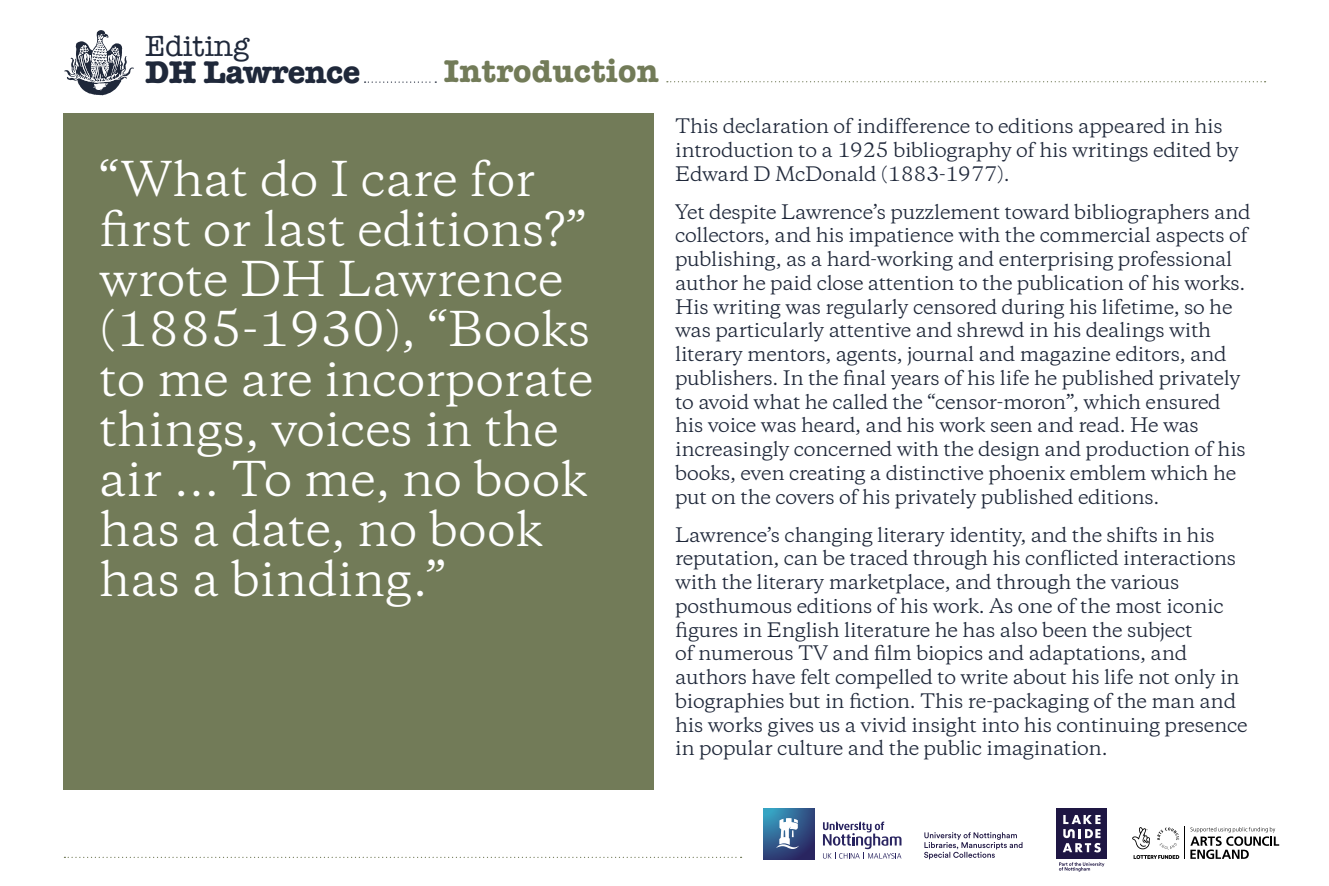
<style>
.page{position:relative;width:1329px;height:886px;background:#fff}
.page>*{position:absolute;margin:0;border:0;box-sizing:border-box;transform-origin:0 0}
.h2_01_panels_DIGITAL{font:45px/50px "Copernicus";color:#fff}
.H1_board-title_panel{font:700 32.5px "American Typewriter";letter-spacing:.01em;color:#727b58}
.t1{font:700 32.38px "American Typewriter";letter-spacing:-.015em;color:#1f283a}
.t2{font:30px "American Typewriter";color:#1f283a}
.body_01_panels_DIGIT{font:18.75px/23.8px "Copernicus";letter-spacing:-.015em;color:#1f283a}
</style>
<div class="page">
<svg style="left:64px;top:857px;width:677px;height:1px"></svg>
<svg style="left:667px;top:81px;width:598px;height:1px"></svg>
<div style="left:64px;top:113px;width:590px;height:677px;background:#727b58"></div>
<svg style="left:365px;top:81px;width:71px;height:2px"></svg>
<svg style="left:64px;top:30px;width:70px;height:65px"></svg>
<svg style="left:823px;top:821px;width:78px;height:38px"></svg>
<svg style="left:763px;top:808px;width:51px;height:51px;background:#305889"></svg>
<svg style="left:776px;top:818px;width:23px;height:31px"></svg>
<svg style="left:1157px;top:827px;width:22px;height:22px"></svg>
<svg style="left:1190px;top:827px;width:89px;height:32px"></svg>
<hr style="left:1184px;top:826px;width:1px;height:33px;background:#000">
<svg style="left:1133px;top:855px;width:46px;height:4px"></svg>
<svg style="left:1132px;top:827px;width:18px;height:22px"></svg>
<svg style="left:924px;top:832px;width:98px;height:27px"></svg>
<svg style="left:1059px;top:862px;width:45px;height:9px"></svg>
<div style="left:1056px;top:808px;width:51px;height:51px;background:#1e1643"></div>
<svg style="left:1063px;top:815px;width:38px;height:37px"></svg>
<p class="t2" style="left:145px;top:23px;width:106px">Editing</p>
<p class="t1" style="left:145px;top:44px;width:217px">DH Lawrence</p>
<h1 class="H1_board-title_panel" style="left:444px;top:43px;width:216px">Introduction</h1>
<h2 class="h2_01_panels_DIGITAL" style="left:99px;top:154px;width:495px">“What do I care for first or last editions?” wrote DH Lawrence (1885-1930), “Books to me are incorporate things, voices in the air … To me, no book has a date, no book has a binding.”</h2>
<p class="body_01_panels_DIGIT" style="left:675px;top:114px;width:565px">This declaration of indifference to editions appeared in his introduction to a 1925 bibliography of his writings edited by<br>Edward D McDonald (1883-1977).</p>
<p class="body_01_panels_DIGIT" style="left:675px;top:200px;width:577px">Yet despite Lawrence’s puzzlement toward bibliographers and collectors, and his impatience with the commercial aspects of publishing, as a hard-working and enterprising professional author he paid close attention to the publication of his works.<br>His writing was regularly censored during his lifetime, so he was particularly attentive and shrewd in his dealings with literary mentors, agents, journal and magazine editors, and publishers. In the final years of his life he published privately to avoid what he called the “censor-moron”, which ensured his voice was heard, and his work seen and read. He was increasingly concerned with the design and production of his books, even creating a distinctive phoenix emblem which he put on the covers of his privately published editions.</p>
<p class="body_01_panels_DIGIT" style="left:675px;top:523px;width:574px">Lawrence’s changing literary identity, and the shifts in his reputation, can be traced through his conflicted interactions with the literary marketplace, and through the various posthumous editions of his work. As one of the most iconic figures in English literature he has also been the subject<br>of numerous TV and film biopics and adaptations, and authors have felt compelled to write about his life not only in biographies but in fiction. This re-packaging of the man and his works gives us a vivid insight into his continuing presence in popular culture and the public imagination.</p>
</div>
